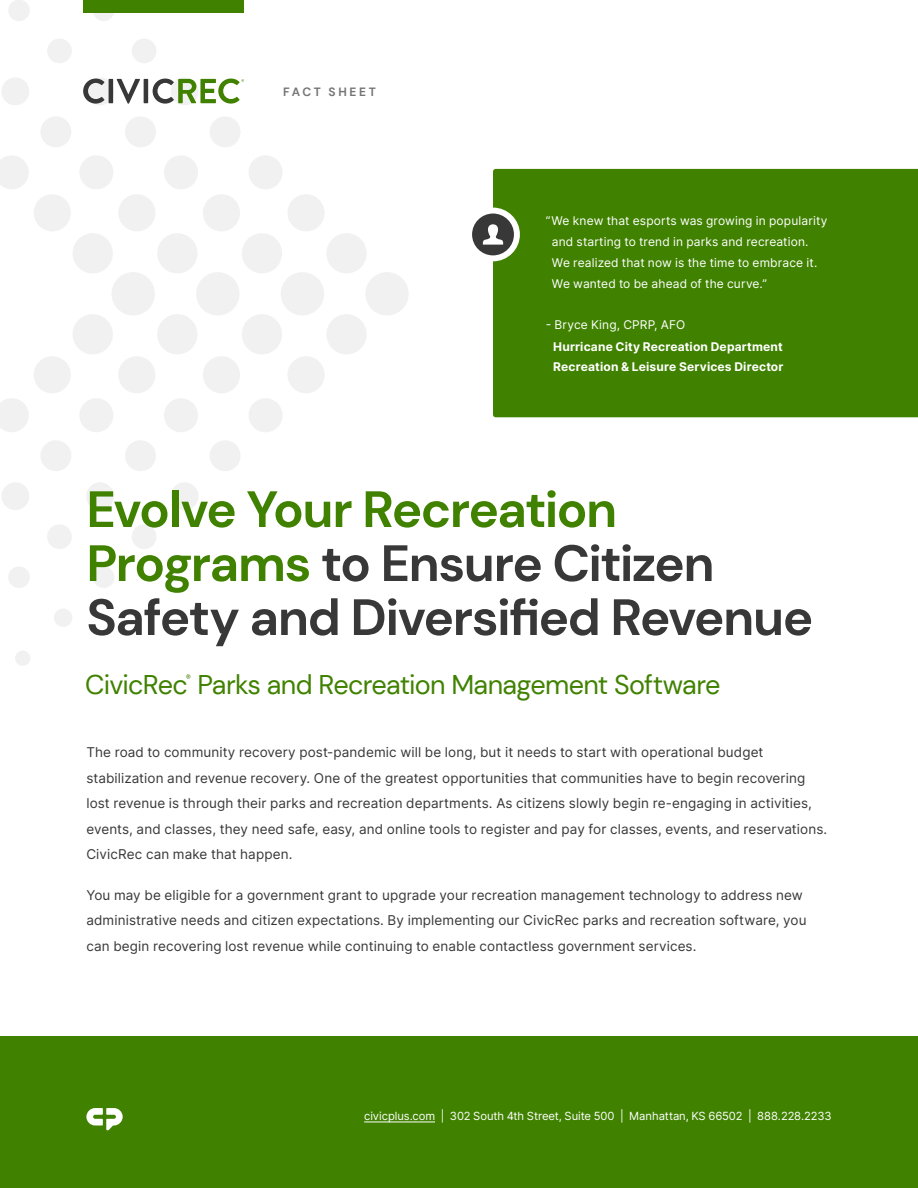
<style>
.page{position:relative;width:918px;height:1188px;background:#fff}
.page>*{position:absolute;margin:0;border:0;box-sizing:border-box;transform-origin:0 0}
.t1{font:700 51px/54px "DM Sans";letter-spacing:-.03em;color:#383838}
.t2{font:27px "DM Sans";letter-spacing:-.025em;color:#408200}
.t3{font:13.5px/25.5px "Inter";letter-spacing:.005em;color:#383838}
.t4{font:12px/21px "Inter";letter-spacing:.01em;color:#fff}
.t5{font:700 12px/19.5px "Inter";letter-spacing:.015em;color:#fff}
.t6{font:700 12px "DM Sans";letter-spacing:.22em;color:#767575}
.t7{font:11.25px "Inter";letter-spacing:-.005em;color:#fff}
.t8{font:10.5px "DM Sans";color:#408200}
.s1{color:#408200}
</style>
<div class="page">
<div style="left:15px;top:651px;width:15px;height:15px;background:#f1f1f1;border-radius:50%"></div>
<div style="left:54px;top:608px;width:18px;height:19px;background:#f1f1f1;border-radius:50%"></div>
<div style="left:93px;top:566px;width:21px;height:22px;background:#f1f1f1;border-radius:50%"></div>
<div style="left:132px;top:524px;width:24px;height:25px;background:#f1f1f1;border-radius:50%"></div>
<div style="left:171px;top:482px;width:28px;height:28px;background:#f1f1f1;border-radius:50%"></div>
<div style="left:210px;top:440px;width:31px;height:31px;background:#f1f1f1;border-radius:50%"></div>
<div style="left:249px;top:398px;width:34px;height:34px;background:#f1f1f1;border-radius:50%"></div>
<div style="left:288px;top:356px;width:37px;height:37px;background:#f1f1f1;border-radius:50%"></div>
<div style="left:326px;top:314px;width:41px;height:40px;background:#f1f1f1;border-radius:50%"></div>
<div style="left:365px;top:272px;width:44px;height:43px;background:#f1f1f1;border-radius:50%"></div>
<div style="left:326px;top:233px;width:41px;height:40px;background:#f1f1f1;border-radius:50%"></div>
<div style="left:288px;top:194px;width:37px;height:37px;background:#f1f1f1;border-radius:50%"></div>
<div style="left:249px;top:155px;width:34px;height:34px;background:#f1f1f1;border-radius:50%"></div>
<div style="left:210px;top:116px;width:31px;height:31px;background:#f1f1f1;border-radius:50%"></div>
<svg style="left:171px;top:78px;width:28px;height:27px"></svg>
<div style="left:132px;top:39px;width:24px;height:24px;background:#f1f1f1;border-radius:50%"></div>
<div style="left:93px;top:0;width:21px;height:21px;background:#f1f1f1;border-radius:50%"></div>
<div style="left:8px;top:566px;width:22px;height:22px;background:#f1f1f1;border-radius:50%"></div>
<div style="left:47px;top:524px;width:25px;height:25px;background:#f1f1f1;border-radius:50%"></div>
<div style="left:86px;top:482px;width:28px;height:28px;background:#f1f1f1;border-radius:50%"></div>
<div style="left:125px;top:440px;width:31px;height:31px;background:#f1f1f1;border-radius:50%"></div>
<div style="left:164px;top:398px;width:34px;height:34px;background:#f1f1f1;border-radius:50%"></div>
<div style="left:203px;top:356px;width:37px;height:37px;background:#f1f1f1;border-radius:50%"></div>
<div style="left:242px;top:314px;width:40px;height:40px;background:#f1f1f1;border-radius:50%"></div>
<div style="left:281px;top:272px;width:43px;height:43px;background:#f1f1f1;border-radius:50%"></div>
<div style="left:242px;top:233px;width:40px;height:40px;background:#f1f1f1;border-radius:50%"></div>
<div style="left:203px;top:194px;width:37px;height:37px;background:#f1f1f1;border-radius:50%"></div>
<div style="left:164px;top:155px;width:34px;height:34px;background:#f1f1f1;border-radius:50%"></div>
<div style="left:125px;top:116px;width:31px;height:31px;background:#f1f1f1;border-radius:50%"></div>
<svg style="left:86px;top:78px;width:28px;height:27px"></svg>
<div style="left:47px;top:39px;width:25px;height:24px;background:#f1f1f1;border-radius:50%"></div>
<div style="left:8px;top:0;width:22px;height:21px;background:#f1f1f1;border-radius:50%"></div>
<div style="left:2px;top:482px;width:27px;height:28px;background:#f1f1f1;border-radius:50%"></div>
<div style="left:40px;top:440px;width:31px;height:31px;background:#f1f1f1;border-radius:50%"></div>
<div style="left:79px;top:398px;width:34px;height:34px;background:#f1f1f1;border-radius:50%"></div>
<div style="left:118px;top:356px;width:37px;height:37px;background:#f1f1f1;border-radius:50%"></div>
<div style="left:157px;top:314px;width:40px;height:40px;background:#f1f1f1;border-radius:50%"></div>
<div style="left:196px;top:272px;width:44px;height:43px;background:#f1f1f1;border-radius:50%"></div>
<div style="left:157px;top:233px;width:40px;height:40px;background:#f1f1f1;border-radius:50%"></div>
<div style="left:118px;top:194px;width:37px;height:37px;background:#f1f1f1;border-radius:50%"></div>
<div style="left:79px;top:155px;width:34px;height:34px;background:#f1f1f1;border-radius:50%"></div>
<div style="left:40px;top:116px;width:31px;height:31px;background:#f1f1f1;border-radius:50%"></div>
<div style="left:2px;top:78px;width:27px;height:27px;background:#f1f1f1;border-radius:50%"></div>
<svg style="left:0;top:398px;width:29px;height:34px"></svg>
<div style="left:34px;top:356px;width:37px;height:37px;background:#f1f1f1;border-radius:50%"></div>
<div style="left:73px;top:314px;width:40px;height:40px;background:#f1f1f1;border-radius:50%"></div>
<div style="left:112px;top:272px;width:43px;height:43px;background:#f1f1f1;border-radius:50%"></div>
<div style="left:73px;top:233px;width:40px;height:40px;background:#f1f1f1;border-radius:50%"></div>
<div style="left:34px;top:194px;width:37px;height:37px;background:#f1f1f1;border-radius:50%"></div>
<svg style="left:0;top:156px;width:29px;height:33px"></svg>
<div style="left:493px;top:169px;width:425px;height:248px;background:#408200"></div>
<div style="left:466px;top:208px;width:54px;height:53px;background:#fff;border-radius:50%"></div>
<div style="left:472px;top:214px;width:42px;height:41px;background:#383838;border-radius:50%"></div>
<svg style="left:483px;top:224px;width:20px;height:21px"></svg>
<div style="left:83px;top:0;width:161px;height:13px;background:#408200"></div>
<svg style="left:83px;top:79px;width:21px;height:25px"></svg>
<hr style="left:109px;top:79px;width:4px;height:24px;background:#383838">
<svg style="left:117px;top:79px;width:23px;height:25px"></svg>
<hr style="left:144px;top:79px;width:4px;height:24px;background:#383838">
<svg style="left:153px;top:79px;width:91px;height:25px"></svg>
<div style="left:0;top:1037px;width:918px;height:151px;background:#408200"></div>
<hr style="left:364px;top:1122px;width:71px;height:1px;background:#fff">
<svg style="left:86px;top:1108px;width:37px;height:22px"></svg>
<p class="t6" style="left:283px;top:84px;width:94px">FACT SHEET</p>
<p class="t4" style="left:552px;top:210px;width:277px;text-indent:-6px">“We knew that esports was growing in popularity and starting to trend in parks and recreation.<br>We realized that now is the time to embrace it.<br>We wanted to be ahead of the curve.”</p>
<p class="t4" style="left:546px;top:314px;width:141px">- Bryce King, CPRP, AFO</p>
<p class="t5" style="left:553px;top:337px;width:232px">Hurricane City Recreation Department<br>Recreation &amp; Leisure Services Director</p>
<p class="t1" style="left:86px;top:482px;width:728px"><span class="s1">Evolve Your Recreation<br>Programs</span> to Ensure Citizen<br>Safety and Diversified Revenue</p>
<p class="t2" style="left:85px;top:668px;width:637px">CivicRec Parks and Recreation Management Software</p>
<p class="t8" style="left:186px;top:672px;width:7px">®</p>
<p class="t3" style="left:86px;top:739px;width:742px">The road to community recovery post-pandemic will be long, but it needs to start with operational budget stabilization and revenue recovery. One of the greatest opportunities that communities have to begin recovering lost revenue is through their parks and recreation departments. As citizens slowly begin re-engaging in activities, events, and classes, they need safe, easy, and online tools to register and pay for classes, events, and reservations.<br>CivicRec can make that happen.</p>
<p class="t3" style="left:86px;top:882px;width:722px">You may be eligible for a government grant to upgrade your recreation management technology to address new administrative needs and citizen expectations. By implementing our CivicRec parks and recreation software, you can begin recovering lost revenue while continuing to enable contactless government services.</p>
<p class="t7" style="left:364px;top:1108px;width:469px">civicplus.com | 302 South 4th Street, Suite 500 | Manhattan, KS 66502 | 888.228.2233</p>
</div>
